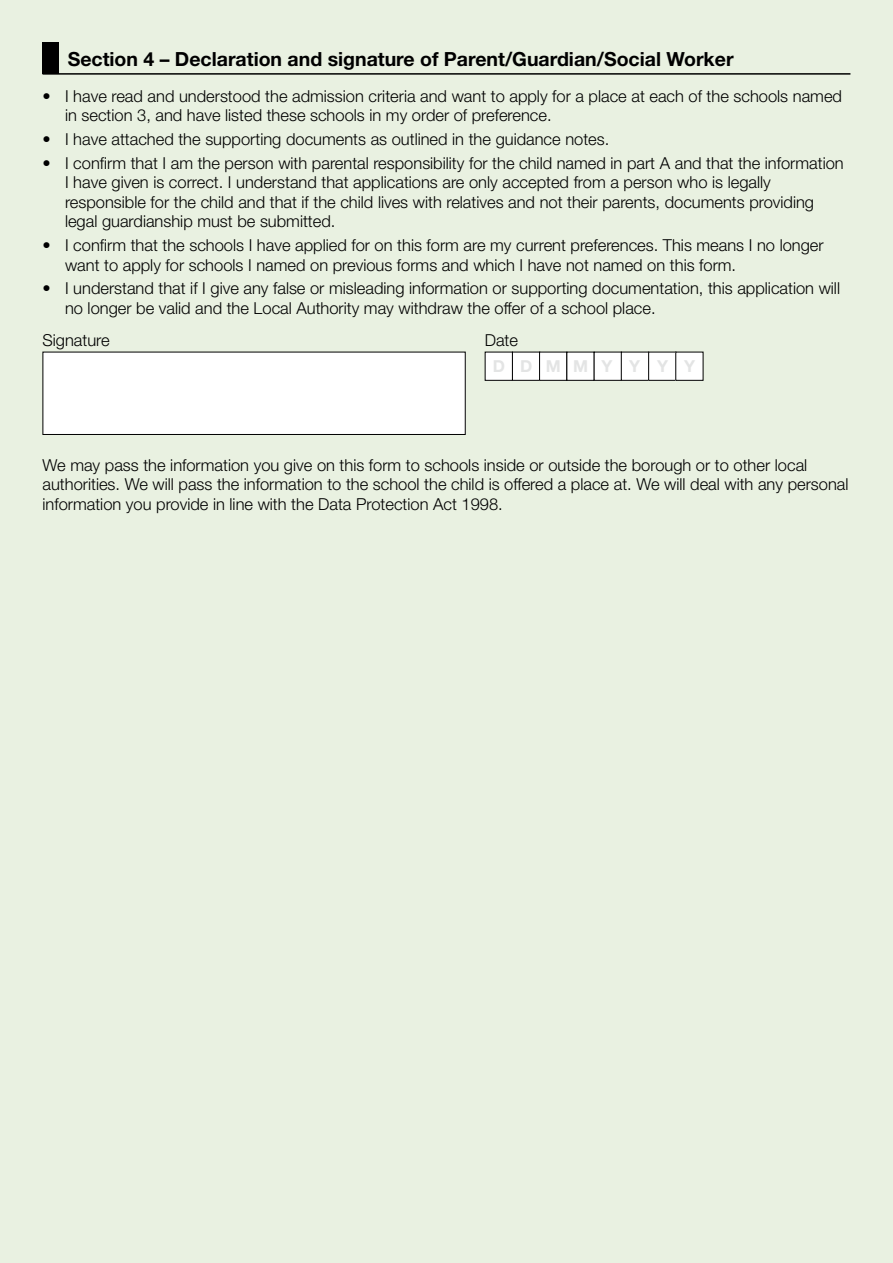
<style>
.page{position:relative;width:893px;height:1263px;background:#e9f1e1}
.page>*{position:absolute;margin:0;border:0;box-sizing:border-box;transform-origin:0 0}
.t1{font:700 19.5px "Helvetica Neue LT";color:#000}
.t2{font:300 16.5px/19.5px "Helvetica Neue LT";color:#000}
.t3{font:700 16.5px "Helvetica Neue LT";letter-spacing:.865em;color:#e3e4e4}
</style>
<div class="page">
<div style="left:43px;top:43px;width:16px;height:31px;background:#000"></div>
<hr style="left:43px;top:73px;width:807px;height:2px;background:#000">
<div style="left:485px;top:352px;width:27px;height:28px;background:#fff"></div>
<div style="left:485px;top:352px;width:28px;height:29px;border:1px solid #000"></div>
<div style="left:512px;top:352px;width:28px;height:28px;background:#fff"></div>
<div style="left:512px;top:352px;width:28px;height:29px;border:1px solid #000"></div>
<div style="left:540px;top:352px;width:27px;height:28px;background:#fff"></div>
<div style="left:539px;top:352px;width:28px;height:29px;border:1px solid #000"></div>
<div style="left:567px;top:352px;width:27px;height:28px;background:#fff"></div>
<div style="left:566px;top:352px;width:29px;height:29px;border:1px solid #000"></div>
<div style="left:594px;top:352px;width:27px;height:28px;background:#fff"></div>
<div style="left:594px;top:352px;width:28px;height:29px;border:1px solid #000"></div>
<div style="left:621px;top:352px;width:28px;height:28px;background:#fff"></div>
<div style="left:621px;top:352px;width:28px;height:29px;border:1px solid #000"></div>
<div style="left:649px;top:352px;width:27px;height:28px;background:#fff"></div>
<div style="left:648px;top:352px;width:28px;height:29px;border:1px solid #000"></div>
<div style="left:676px;top:352px;width:27px;height:28px;background:#fff"></div>
<div style="left:43px;top:352px;width:422px;height:82px;background:#fff"></div>
<div style="left:43px;top:352px;width:423px;height:83px;border:1px solid #000"></div>
<p class="t1" style="left:68px;top:47px;width:667px">Section 4 – Declaration and signature of Parent/Guardian/Social Worker</p>
<p class="t2" style="left:65px;top:86px;width:778px;text-indent:-23px">• I have read and understood the admission criteria and want to apply for a place at each of the schools named in section 3, and have listed these schools in my order of preference.</p>
<p class="t2" style="left:43px;top:129px;width:568px">• I have attached the supporting documents as outlined in the guidance notes.</p>
<p class="t2" style="left:65px;top:153px;width:780px;text-indent:-23px">• I confirm that I am the person with parental responsibility for the child named in part A and that the information I have given is correct. I understand that applications are only accepted from a person who is legally responsible for the child and that if the child lives with relatives and not their parents, documents providing legal guardianship must be submitted.</p>
<p class="t2" style="left:65px;top:235px;width:760px;text-indent:-23px">• I confirm that the schools I have applied for on this form are my current preferences. This means I no longer want to apply for schools I named on previous forms and which I have not named on this form.</p>
<p class="t2" style="left:65px;top:278px;width:776px;text-indent:-23px">• I understand that if I give any false or misleading information or supporting documentation, this application will no longer be valid and the Local Authority may withdraw the offer of a school place.</p>
<p class="t2" style="left:43px;top:330px;width:69px">Signature</p>
<p class="t2" style="left:485px;top:330px;width:35px">Date</p>
<p class="t3" style="left:493px;top:356px;width:204px">DDMMYY YY</p>
<p class="t2" style="left:43px;top:455px;width:807px">We may pass the information you give on this form to schools inside or outside the borough or to other local authorities. We will pass the information to the school the child is offered a place at. We will deal with any personal information you provide in line with the Data Protection Act 1998.</p>
</div>
